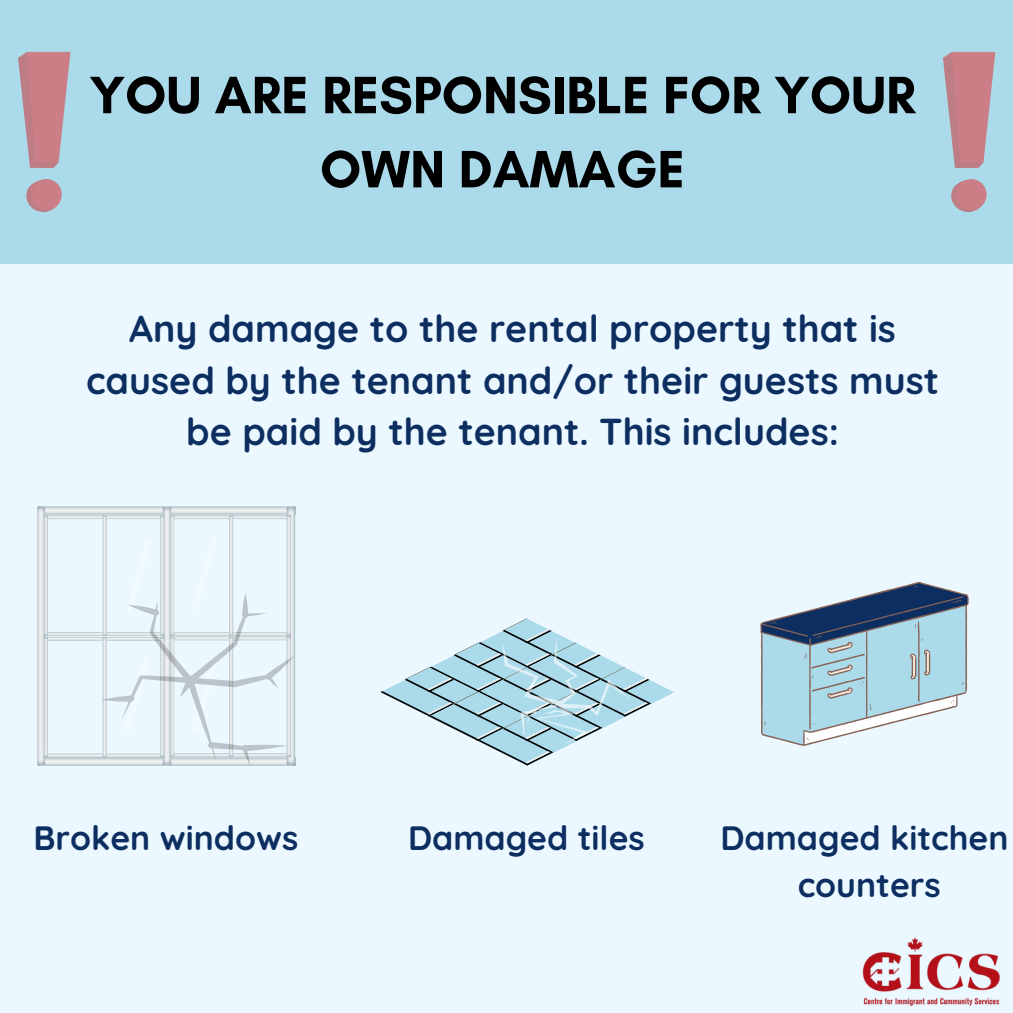
<style>
.page{position:relative;width:1013px;height:1013px;background:#fff}
.page>*{position:absolute;margin:0;border:0;box-sizing:border-box;transform-origin:0 0}
.t1{font:700 53.5px/74.1px "Glacial Indifference";color:#000;text-align:center}
.t2{font:700 37.5px/51.5px "Quicksand";color:#0d2e60;text-align:center}
.t3{font:700 33.75px "Quicksand";color:#0d2e60}
</style>
<div class="page">
<div style="left:0;top:0;width:1012px;height:1012px;background:#ebf8ff"></div>
<div style="left:0;top:0;width:1012px;height:264px;background:#abdbeb"></div>
<svg style="left:18px;top:52px;width:52px;height:116px"></svg>
<svg style="left:26px;top:179px;width:36px;height:33px"></svg>
<svg style="left:943px;top:52px;width:52px;height:116px"></svg>
<svg style="left:951px;top:179px;width:35px;height:33px"></svg>
<img style="left:862px;top:937px;width:139px;height:70px">
<img style="left:37px;top:506px;width:258px;height:259px">
<svg style="left:101px;top:592px;width:193px;height:173px"></svg>
<svg style="left:380px;top:618px;width:294px;height:147px"></svg>
<svg style="left:760px;top:581px;width:208px;height:164px"></svg>
<p class="t1" style="left:89px;top:57px;width:827px">YOU ARE RESPONSIBLE FOR YOUR<br>OWN DAMAGE</p>
<p class="t2" style="left:86px;top:302px;width:854px">Any damage to the rental property that is caused by the tenant and/or their guests must be paid by the tenant. This includes:</p>
<p class="t3" style="left:33px;top:816px;width:266px">Broken windows</p>
<p class="t3" style="left:408px;top:816px;width:238px">Damaged tiles</p>
<p class="t3" style="left:720px;top:816px;width:289px">Damaged kitchen</p>
<p class="t3" style="left:797px;top:863px;width:145px">counters</p>
</div>
